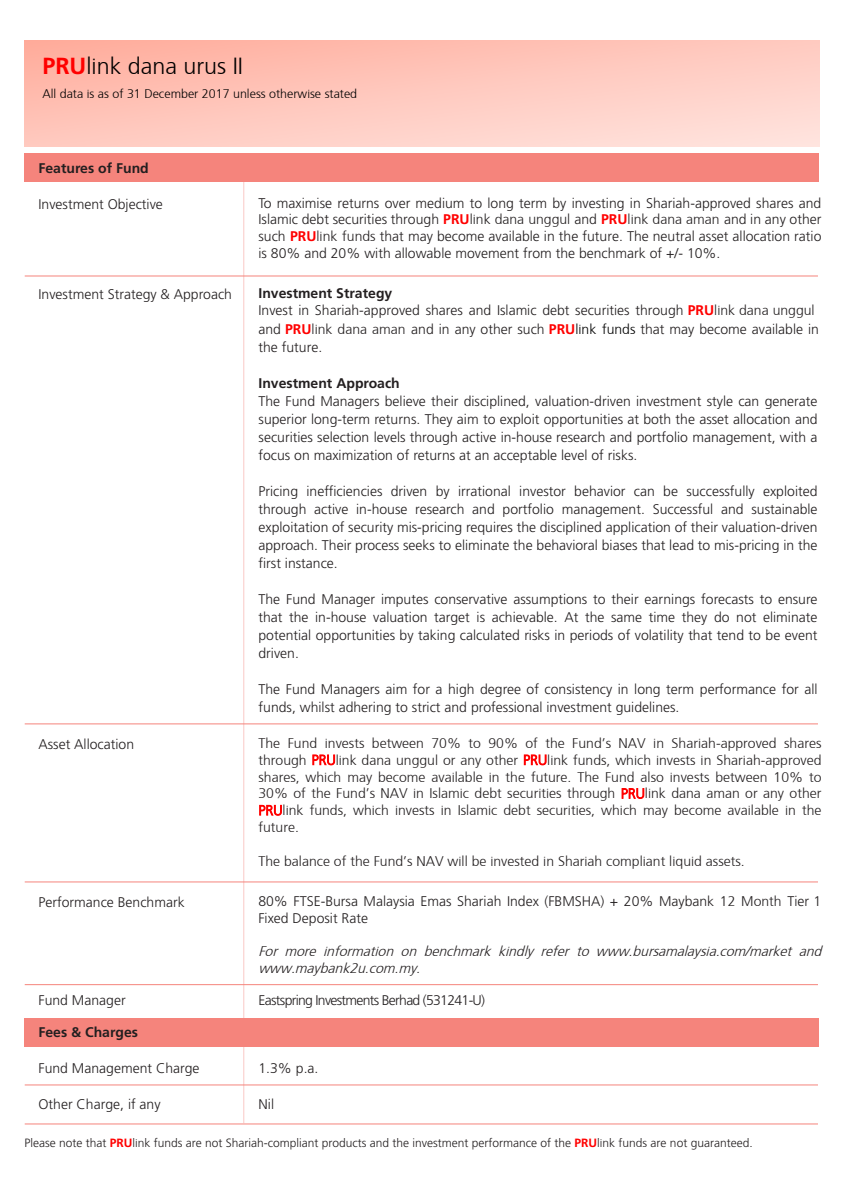
<style>
.page{position:relative;width:842px;height:1191px;background:#fff}
.page>*{position:absolute;margin:0;border:0;box-sizing:border-box;transform-origin:0 0}
.t1{font:300 23.2px "Frutiger";color:#000}
.t2{font:300 14px/18px "Frutiger";color:#231f20;text-align:justify}
.t3{font:italic 300 14px/16.8px "Frutiger";color:#231f20}
.t4{font:700 14px "Frutiger";color:#231f20}
.t5{font:300 14px "Frutiger";letter-spacing:-.05em;color:#231f20}
.t6{font:300 12.4px "Frutiger";color:#000}
.t7{font:300 12px "Frutiger";color:#231f20}
.s1{font-weight:700;color:#f00}
.s2{font-weight:700}
.s3{color:#000}
.s4{color:#f00}
</style>
<div class="page">
<div style="left:25px;top:153px;width:794px;height:28px;background:#f5847c"></div>
<div style="left:25px;top:1018px;width:794px;height:29px;background:#f5847c"></div>
<hr style="left:25px;top:275px;width:793px;height:1px;background:#f5847c">
<hr style="left:244px;top:172px;width:1px;height:951px;background:#f5847c">
<hr style="left:25px;top:1084px;width:793px;height:1px;background:#f5847c">
<hr style="left:25px;top:1123px;width:793px;height:1px;background:#f5847c">
<hr style="left:25px;top:881px;width:793px;height:1px;background:#f5847c">
<hr style="left:25px;top:723px;width:793px;height:1px;background:#f5847c">
<hr style="left:25px;top:984px;width:793px;height:1px;background:#f5847c">
<svg style="left:24px;top:40px;width:795px;height:106px;background:#ffc8be"></svg>
<h1 class="t1" style="left:42px;top:50px;width:202px"><span class="s1">PRU</span>link dana urus II</h1>
<p class="t6" style="left:42px;top:85px;width:316px">All data is as of 31 December 2017 unless otherwise stated</p>
<p class="t4" style="left:39px;top:160px;width:112px">Features of Fund</p>
<p class="t2" style="left:39px;top:195px;width:126px">Investment Objective</p>
<p class="t2" style="left:39px;top:285px;width:195px">Investment Strategy &amp; Approach</p>
<p class="t2" style="left:39px;top:735px;width:97px">Asset Allocation</p>
<p class="t2" style="left:39px;top:893px;width:148px">Performance Benchmark</p>
<p class="t2" style="left:258px;top:194px;width:564px;line-height:16.8px">To maximise returns over medium to long term by investing in Shariah-approved shares and Islamic debt securities through <span class="s1">PRU</span>link dana unggul and <span class="s1">PRU</span>link dana aman and in any other such <span class="s1">PRU</span>link funds that may become available in the future. The neutral asset allocation ratio is 80% and 20% with allowable movement from the benchmark of +/- 10%.</p>
<p class="t2" style="left:258px;top:284px;width:562px;text-align:left"><span class="s2">Investment Strategy<br></span>Invest in Shariah-approved shares and Islamic debt securities through <span class="s1">PRU</span>link dana unggul and <span class="s1">PRU</span>link dana aman and in any other such <span class="s1">PRU</span><span class="s3">link funds</span> that may become available in the future.</p>
<p class="t4" style="left:258px;top:375px;width:143px">Investment Approach</p>
<p class="t2" style="left:258px;top:392px;width:561px">The Fund Managers believe their disciplined, valuation-driven investment style can generate superior long-term returns. They aim to exploit opportunities at both the asset allocation and securities selection levels through active in-house research and portfolio management, with a focus on maximization of returns at an acceptable level of risks.</p>
<p class="t2" style="left:258px;top:482px;width:561px">Pricing inefficiencies driven by irrational investor behavior can be successfully exploited through active in-house research and portfolio management. Successful and sustainable exploitation of security mis-pricing requires the disciplined application of their valuation-driven approach. Their process seeks to eliminate the behavioral biases that lead to mis-pricing in the first instance.</p>
<p class="t2" style="left:258px;top:590px;width:561px">The Fund Manager imputes conservative assumptions to their earnings forecasts to ensure that the in-house valuation target is achievable. At the same time they do not eliminate potential opportunities by taking calculated risks in periods of volatility that tend to be event driven.</p>
<p class="t2" style="left:258px;top:680px;width:560px">The Fund Managers aim for a high degree of consistency in long term performance for all funds, whilst adhering to strict and professional investment guidelines.</p>
<p class="t2" style="left:258px;top:733px;width:564px;line-height:16.8px">The Fund invests between 70% to 90% of the Fund’s NAV in Shariah-approved shares through <span class="s4">PRU</span>link dana unggul or any other <span class="s4">PRU</span>link funds, which invests in Shariah-approved shares, which may become available in the future. The Fund also invests between 10% to 30% of the Fund’s NAV in Islamic debt securities through <span class="s4">PRU</span>link dana aman or any other <span class="s4">PRU</span>link funds, which invests in Islamic debt securities, which may become available in the future.</p>
<p class="t2" style="left:258px;top:850px;width:488px">The balance of the Fund’s NAV will be invested in Shariah compliant liquid assets.</p>
<p class="t2" style="left:258px;top:892px;width:564px;line-height:16.8px">80% FTSE-Bursa Malaysia Emas Shariah Index (FBMSHA) + 20% Maybank 12 Month Tier 1<br>Fixed Deposit Rate</p>
<p class="t3" style="left:258px;top:942px;width:569px">For more information on benchmark kindly refer to www.bursamalaysia.com/market and www.maybank2u.com.my.</p>
<p class="t2" style="left:39px;top:991px;width:89px">Fund Manager</p>
<p class="t5" style="left:259px;top:992px;width:228px">Eastspring Investments Berhad (531241-U)</p>
<p class="t4" style="left:39px;top:1024px;width:101px">Fees &amp; Charges</p>
<p class="t2" style="left:39px;top:1059px;width:163px">Fund Management Charge</p>
<p class="t2" style="left:258px;top:1059px;width:61px">1.3% p.a.</p>
<p class="t2" style="left:39px;top:1095px;width:124px">Other Charge, if any</p>
<p class="t2" style="left:259px;top:1095px;width:17px">Nil</p>
<p class="t7" style="left:24px;top:1136px;width:730px">Please note that <span class="s1">PRU</span>link funds are not Shariah-compliant products and the investment performance of the <span class="s1">PRU</span>link funds are not guaranteed.</p>
</div>
